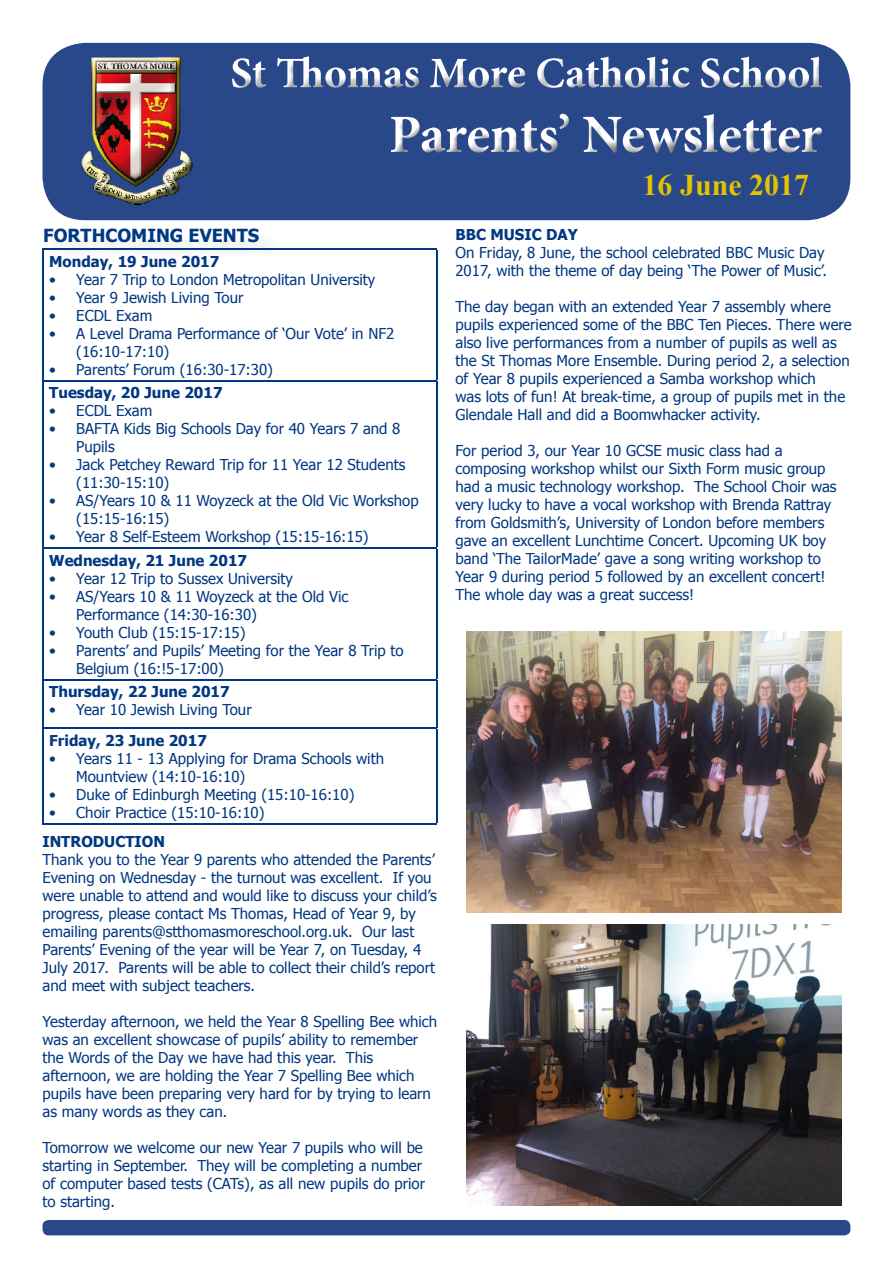
<style>
.page{position:relative;width:893px;height:1263px;background:#fff}
.page>*{position:absolute;margin:0;border:0;box-sizing:border-box;transform-origin:0 0}
.t1{font:700 30px "Times New Roman";color:#e2c300}
.t2{font:700 18px "Tahoma";color:#003882}
.t3{font:15px/18px "Tahoma";color:#003882}
.t4{font:700 15px "Tahoma";color:#003882}
</style>
<div class="page">
<div style="left:42px;top:43px;width:808px;height:177px;background:#29488a;border-radius:42px"></div>
<img style="left:115px;top:198px;width:43px;height:6px">
<img style="left:81px;top:56px;width:112px;height:142px">
<img style="left:701px;top:58px;width:18px;height:30px">
<img style="left:548px;top:87px;width:12px;height:1px">
<img style="left:232px;top:58px;width:19px;height:30px">
<img style="left:788px;top:67px;width:21px;height:21px">
<img style="left:765px;top:67px;width:20px;height:21px">
<img style="left:723px;top:67px;width:17px;height:21px">
<img style="left:672px;top:67px;width:17px;height:21px">
<img style="left:491px;top:87px;width:29px;height:1px">
<img style="left:252px;top:61px;width:14px;height:27px">
<img style="left:810px;top:57px;width:11px;height:30px">
<img style="left:740px;top:57px;width:23px;height:30px">
<img style="left:277px;top:56px;width:391px;height:31px">
<img style="left:778px;top:127px;width:21px;height:26px">
<img style="left:743px;top:120px;width:34px;height:33px">
<img style="left:719px;top:127px;width:22px;height:26px">
<img style="left:622px;top:127px;width:79px;height:26px">
<svg style="left:627px;top:127px;width:8px;height:9px"></svg>
<img style="left:540px;top:127px;width:17px;height:26px">
<img style="left:520px;top:120px;width:17px;height:33px">
<img style="left:468px;top:127px;width:21px;height:26px">
<img style="left:421px;top:127px;width:45px;height:26px">
<svg style="left:645px;top:130px;width:4px;height:3px"></svg>
<img style="left:583px;top:117px;width:38px;height:36px">
<img style="left:801px;top:127px;width:21px;height:25px">
<img style="left:703px;top:114px;width:14px;height:38px">
<img style="left:491px;top:127px;width:28px;height:25px">
<img style="left:391px;top:117px;width:28px;height:35px">
<img style="left:559px;top:114px;width:10px;height:15px">
<div style="left:42px;top:1220px;width:808px;height:15px;background:#29488a;border-radius:6px"></div>
<img style="left:47px;top:242px;width:230px;height:7px">
<hr style="left:42px;top:249px;width:395px;height:1px;background:#003882">
<hr style="left:42px;top:250px;width:2px;height:130px;background:#003882">
<hr style="left:436px;top:250px;width:1px;height:130px;background:#003882">
<hr style="left:42px;top:380px;width:395px;height:2px;background:#003882">
<hr style="left:42px;top:382px;width:2px;height:165px;background:#003882">
<hr style="left:436px;top:382px;width:1px;height:165px;background:#003882">
<hr style="left:42px;top:547px;width:395px;height:2px;background:#003882">
<hr style="left:42px;top:549px;width:2px;height:130px;background:#003882">
<hr style="left:436px;top:549px;width:1px;height:130px;background:#003882">
<hr style="left:42px;top:679px;width:395px;height:1px;background:#003882">
<hr style="left:42px;top:680px;width:2px;height:47px;background:#003882">
<hr style="left:436px;top:680px;width:1px;height:47px;background:#003882">
<hr style="left:42px;top:727px;width:395px;height:2px;background:#003882">
<hr style="left:42px;top:729px;width:2px;height:94px;background:#003882">
<hr style="left:436px;top:729px;width:1px;height:94px;background:#003882">
<hr style="left:42px;top:823px;width:395px;height:1px;background:#003882">
<img style="left:466px;top:631px;width:375px;height:282px">
<img style="left:466px;top:924px;width:375px;height:282px">
<p class="t2" style="left:43px;top:228px;width:217px">FORTHCOMING EVENTS</p>
<p class="t4" style="left:49px;top:255px;width:172px">Monday, 19 June 2017</p>
<p class="t3" style="left:49px;top:272px;width:327px">• Year 7 Trip to London Metropolitan University</p>
<p class="t3" style="left:49px;top:290px;width:196px">• Year 9 Jewish Living Tour</p>
<p class="t3" style="left:49px;top:308px;width:105px">• ECDL Exam</p>
<p class="t3" style="left:76px;top:326px;width:319px;text-indent:-27px">• A Level Drama Performance of ‘Our Vote’ in NF2 (16:10-17:10)</p>
<p class="t3" style="left:49px;top:362px;width:225px">• Parents’ Forum (16:30-17:30)</p>
<p class="t4" style="left:49px;top:387px;width:175px">Tuesday, 20 June 2017</p>
<p class="t3" style="left:49px;top:403px;width:105px">• ECDL Exam</p>
<p class="t3" style="left:76px;top:421px;width:326px;text-indent:-27px">• BAFTA Kids Big Schools Day for 40 Years 7 and 8<br>Pupils</p>
<p class="t3" style="left:76px;top:457px;width:331px;text-indent:-27px">• Jack Petchey Reward Trip for 11 Year 12 Students (11:30-15:10)</p>
<p class="t3" style="left:76px;top:493px;width:344px;text-indent:-27px">• AS/Years 10 &amp; 11 Woyzeck at the Old Vic Workshop (15:15-16:15)</p>
<p class="t3" style="left:49px;top:529px;width:321px">• Year 8 Self-Esteem Workshop (15:15-16:15)</p>
<p class="t4" style="left:49px;top:554px;width:199px">Wednesday, 21 June 2017</p>
<p class="t3" style="left:49px;top:570px;width:245px">• Year 12 Trip to Sussex University</p>
<p class="t3" style="left:76px;top:588px;width:274px;text-indent:-27px">• AS/Years 10 &amp; 11 Woyzeck at the Old Vic<br>Performance (14:30-16:30)</p>
<p class="t3" style="left:49px;top:624px;width:198px">• Youth Club (15:15-17:15)</p>
<p class="t3" style="left:76px;top:642px;width:329px;text-indent:-27px">• Parents’ and Pupils’ Meeting for the Year 8 Trip to<br>Belgium (16:!5-17:00)</p>
<p class="t4" style="left:49px;top:686px;width:182px">Thursday, 22 June 2017</p>
<p class="t3" style="left:49px;top:702px;width:204px">• Year 10 Jewish Living Tour</p>
<p class="t4" style="left:49px;top:734px;width:159px">Friday, 23 June 2017</p>
<p class="t3" style="left:76px;top:750px;width:309px;text-indent:-27px">• Years 11 - 13 Applying for Drama Schools with<br>Mountview (14:10-16:10)</p>
<p class="t3" style="left:49px;top:786px;width:307px">• Duke of Edinburgh Meeting (15:10-16:10)</p>
<p class="t3" style="left:49px;top:804px;width:217px">• Choir Practice (15:10-16:10)</p>
<p class="t4" style="left:42px;top:835px;width:124px">INTRODUCTION</p>
<p class="t3" style="left:42px;top:852px;width:396px">Thank you to the Year 9 parents who attended the Parents’ Evening on Wednesday - the turnout was excellent. If you were unable to attend and would like to discuss your child’s progress, please contact Ms Thomas, Head of Year 9, by emailing parents@stthomasmoreschool.org.uk. Our last Parents’ Evening of the year will be Year 7, on Tuesday, 4<br>July 2017. Parents will be able to collect their child’s report and meet with subject teachers.</p>
<p class="t3" style="left:42px;top:1014px;width:396px">Yesterday afternoon, we held the Year 8 Spelling Bee which was an excellent showcase of pupils’ ability to remember the Words of the Day we have had this year. This afternoon, we are holding the Year 7 Spelling Bee which pupils have been preparing very hard for by trying to learn as many words as they can.</p>
<p class="t3" style="left:42px;top:1140px;width:384px">Tomorrow we welcome our new Year 7 pupils who will be starting in September. They will be completing a number of computer based tests (CATs), as all new pupils do prior to starting.</p>
<h1 class="t1" style="left:642px;top:167px;width:168px">16 June 2017</h1>
<p class="t4" style="left:455px;top:228px;width:124px">BBC MUSIC DAY</p>
<p class="t3" style="left:455px;top:245px;width:373px">On Friday, 8 June, the school celebrated BBC Music Day<br>2017, with the theme of day being ‘The Power of Music’.</p>
<p class="t3" style="left:455px;top:299px;width:398px">The day began with an extended Year 7 assembly where pupils experienced some of the BBC Ten Pieces. There were also live performances from a number of pupils as well as the St Thomas More Ensemble. During period 2, a selection of Year 8 pupils experienced a Samba workshop which<br>was lots of fun! At break-time, a group of pupils met in the Glendale Hall and did a Boomwhacker activity.</p>
<p class="t3" style="left:455px;top:443px;width:382px">For period 3, our Year 10 GCSE music class had a composing workshop whilst our Sixth Form music group had a music technology workshop. The School Choir was very lucky to have a vocal workshop with Brenda Rattray from Goldsmith’s, University of London before members gave an excellent Lunchtime Concert. Upcoming UK boy band ‘The TailorMade’ gave a song writing workshop to Year 9 during period 5 followed by an excellent concert!<br>The whole day was a great success!</p>
</div>
